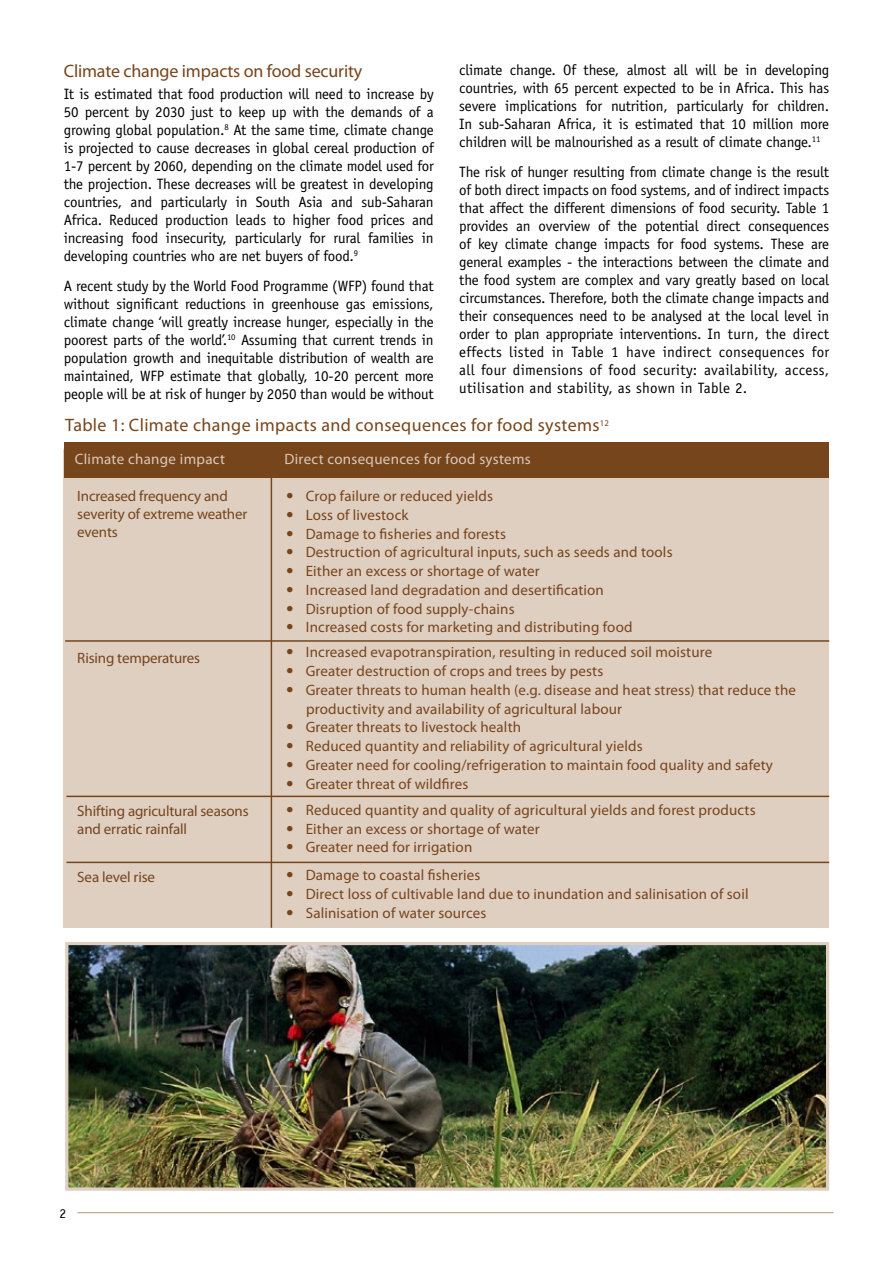
<style>
.page{position:relative;width:893px;height:1263px;background:#fff}
.page>*{position:absolute;margin:0;border:0;box-sizing:border-box;transform-origin:0 0}
.t1{font:18px "Myriad Pro";letter-spacing:.015em;color:#77451b}
.t2{font:18px "Myriad Pro";letter-spacing:-.01em;color:#77451b}
.t3{font:15px/18px "Officina Sans";letter-spacing:-.01em;color:#000;text-align:justify}
.t4{font:15px/18.8px "Myriad Pro";letter-spacing:.01em;color:#78451c}
.t5{font:15px/18px "Myriad Pro";letter-spacing:-.01em;color:#77451b}
.t6{font:15px "Myriad Pro";letter-spacing:.02em;color:#dac8b9}
.t7{font:13.5px "Officina Sans ITCTT Book";color:#000}
.s1{font-family:"Officina Sans";color:#77451b}
</style>
<div class="page">
<hr style="left:77px;top:1212px;width:756px;height:1px;background:#b7967a">
<div style="left:64px;top:449px;width:765px;height:479px;background:#decfc1"></div>
<div style="left:64px;top:442px;width:765px;height:35px;background:#77451b"></div>
<hr style="left:271px;top:477px;width:1px;height:451px;background:#77451b">
<hr style="left:65px;top:640px;width:764px;height:2px;background:#77451b">
<hr style="left:67px;top:796px;width:762px;height:1px;background:#77451b">
<hr style="left:67px;top:862px;width:762px;height:1px;background:#77451b">
<img style="left:69px;top:946px;width:756px;height:241px">
<div style="left:65px;top:942px;width:764px;height:249px;border:3px solid #decfc1"></div>
<p class="t3" style="left:459px;top:61px;width:371px">climate change. Of these, almost all will be in developing countries, with 65 percent expected to be in Africa. This has severe implications for nutrition, particularly for children.<br>In sub-Saharan Africa, it is estimated that 10 million more children will be malnourished as a result of climate change.<sup>11</sup></p>
<p class="t3" style="left:459px;top:163px;width:371px">The risk of hunger resulting from climate change is the result of both direct impacts on food systems, and of indirect impacts that affect the different dimensions of food security. Table 1 provides an overview of the potential direct consequences of key climate change impacts for food systems. These are general examples - the interactions between the climate and the food system are complex and vary greatly based on local circumstances. Therefore, both the climate change impacts and their consequences need to be analysed at the local level in order to plan appropriate interventions. In turn, the direct effects listed in Table 1 have indirect consequences for all four dimensions of food security: availability, access, utilisation and stability, as shown in Table 2.</p>
<p class="t1" style="left:65px;top:414px;width:545px">Table 1: Climate change impacts and consequences for food systems<sup>12</sup></p>
<p class="t6" style="left:75px;top:450px;width:152px">Climate change impact</p>
<p class="t6" style="left:285px;top:450px;width:248px">Direct consequences for food systems</p>
<p class="t4" style="left:286px;top:487px;width:208px"><span class="s1">•</span> Crop failure or reduced yields</p>
<p class="t4" style="left:286px;top:505px;width:124px"><span class="s1">•</span> Loss of livestock</p>
<p class="t4" style="left:286px;top:524px;width:221px"><span class="s1">•</span> Damage to fisheries and forests</p>
<p class="t4" style="left:286px;top:543px;width:388px"><span class="s1">•</span> Destruction of agricultural inputs, such as seeds and tools</p>
<p class="t4" style="left:286px;top:562px;width:255px"><span class="s1">•</span> Either an excess or shortage of water</p>
<p class="t4" style="left:286px;top:580px;width:319px"><span class="s1">•</span> Increased land degradation and desertification</p>
<p class="t4" style="left:286px;top:599px;width:230px"><span class="s1">•</span> Disruption of food supply-chains</p>
<p class="t4" style="left:286px;top:618px;width:348px"><span class="s1">•</span> Increased costs for marketing and distributing food</p>
<p class="t4" style="left:286px;top:643px;width:427px"><span class="s1">•</span> Increased evapotranspiration, resulting in reduced soil moisture</p>
<p class="t4" style="left:286px;top:661px;width:318px"><span class="s1">•</span> Greater destruction of crops and trees by pests</p>
<p class="t4" style="left:306px;top:680px;width:491px;text-indent:-20px"><span class="s1">•</span> Greater threats to human health (e.g. disease and heat stress) that reduce the productivity and availability of agricultural labour</p>
<p class="t4" style="left:286px;top:718px;width:236px"><span class="s1">•</span> Greater threats to livestock health</p>
<p class="t4" style="left:286px;top:736px;width:358px"><span class="s1">•</span> Reduced quantity and reliability of agricultural yields</p>
<p class="t4" style="left:286px;top:755px;width:488px"><span class="s1">•</span> Greater need for cooling/refrigeration to maintain food quality and safety</p>
<p class="t4" style="left:286px;top:774px;width:184px"><span class="s1">•</span> Greater threat of wildfires</p>
<p class="t4" style="left:286px;top:800px;width:471px"><span class="s1">•</span> Reduced quantity and quality of agricultural yields and forest products</p>
<p class="t4" style="left:286px;top:819px;width:255px"><span class="s1">•</span> Either an excess or shortage of water</p>
<p class="t4" style="left:286px;top:838px;width:188px"><span class="s1">•</span> Greater need for irrigation</p>
<p class="t4" style="left:286px;top:865px;width:196px"><span class="s1">•</span> Damage to coastal fisheries</p>
<p class="t4" style="left:286px;top:884px;width:464px"><span class="s1">•</span> Direct loss of cultivable land due to inundation and salinisation of soil</p>
<p class="t4" style="left:286px;top:903px;width:202px"><span class="s1">•</span> Salinisation of water sources</p>
<p class="t2" style="left:64px;top:60px;width:300px">Climate change impacts on food security</p>
<p class="t3" style="left:64px;top:85px;width:371px">It is estimated that food production will need to increase by 50 percent by 2030 just to keep up with the demands of a growing global population.<sup>8</sup> At the same time, climate change is projected to cause decreases in global cereal production of 1-7 percent by 2060, depending on the climate model used for the projection. These decreases will be greatest in developing countries, and particularly in South Asia and sub-Saharan Africa. Reduced production leads to higher food prices and increasing food insecurity, particularly for rural families in developing countries who are net buyers of food.<sup>9</sup></p>
<p class="t3" style="left:64px;top:277px;width:371px">A recent study by the World Food Programme (WFP) found that without significant reductions in greenhouse gas emissions, climate change ‘will greatly increase hunger, especially in the poorest parts of the world’.<sup>10</sup> Assuming that current trends in population growth and inequitable distribution of wealth are maintained, WFP estimate that globally, 10-20 percent more people will be at risk of hunger by 2050 than would be without</p>
<p class="t5" style="left:77px;top:487px;width:172px">Increased frequency and severity of extreme weather events</p>
<p class="t5" style="left:77px;top:649px;width:124px">Rising temperatures</p>
<p class="t5" style="left:77px;top:802px;width:173px;line-height:17.2px">Shifting agricultural seasons and erratic rainfall</p>
<p class="t5" style="left:77px;top:867px;width:79px">Sea level rise</p>
<p class="t7" style="left:60px;top:1205px;width:8px">2</p>
</div>
